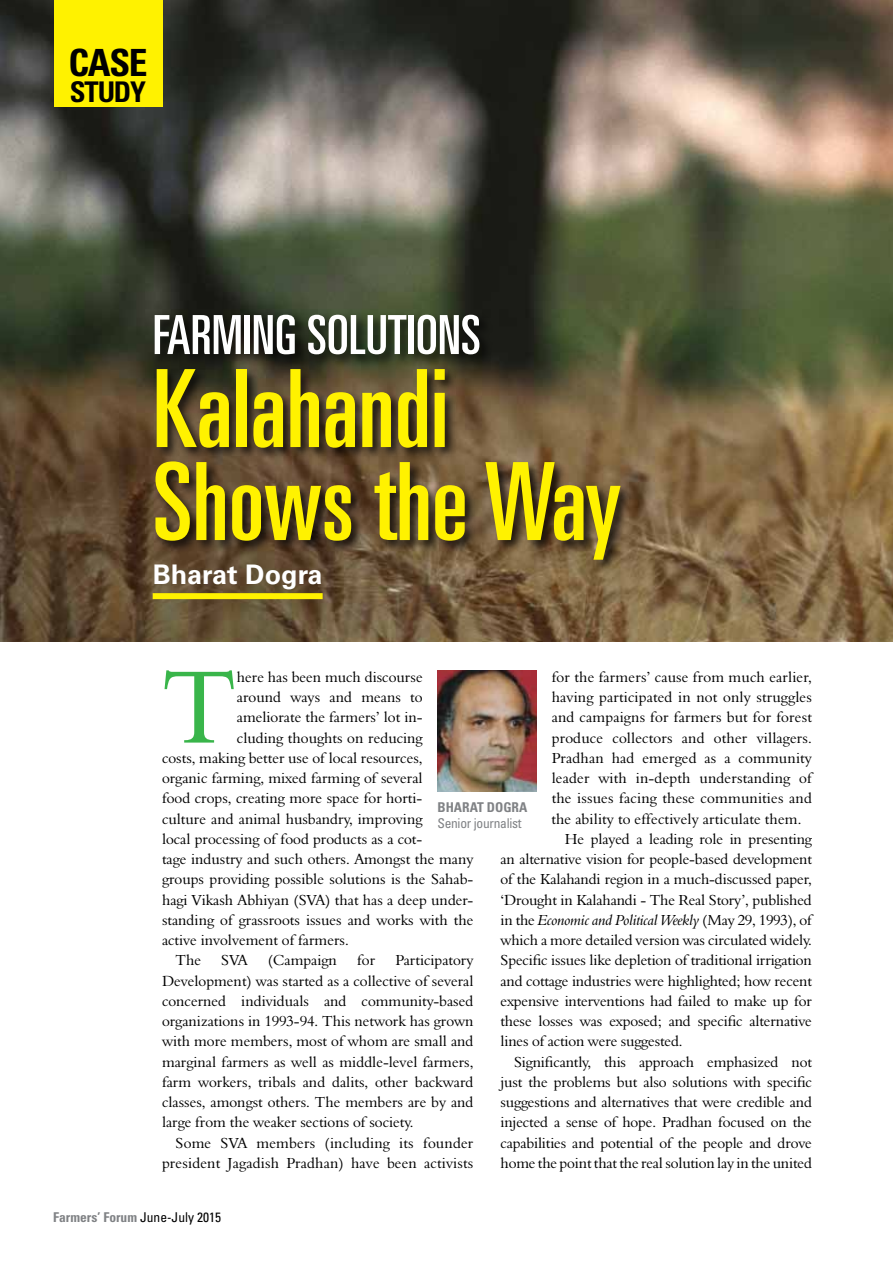
<style>
.page{position:relative;width:893px;height:1263px;background:#fff}
.page>*{position:absolute;margin:0;border:0;box-sizing:border-box;transform-origin:0 0}
.t1{font:ultra-condensed 108px/93px "Univers LT Std";color:#fff200}
.t2{font:106.05px "Aldine 401 BT Roman A";color:#39b54a}
.t3{font:ultra-condensed 54px "Univers LT Std";color:#fff}
.t4{font:700 condensed 37.5px "Univers LT Std";color:#000}
.t5{font:700 condensed 31.5px/30px "Univers LT Std";letter-spacing:-.03em;color:#000}
.t6{font:700 condensed 28.5px "Univers LT Std";color:#000}
.t7{font:700 27px "Univers LT Std";color:#fff}
.t8{font:15px/20.2px "Aldine 401 BT Roman A";color:#000;text-align:justify}
.t9{font:15px "Aldine 401 BT Italic A";letter-spacing:-.01em;color:#000}
.t10{font:700 condensed 13.5px "Univers LT Std";color:#808285}
.t11{font:condensed 13.5px "Univers LT Std";color:#808285}
.s1{font-family:"Aldine 401 BT Roman A"}
.s2{font-weight:400;color:#000}
</style>
<div class="page">
<img style="left:0;top:0;width:893px;height:641px">
<div style="left:54px;top:0;width:108px;height:106px;background:#fff200"></div>
<div style="left:152px;top:312px;width:481px;height:261px;background:#000;opacity:.75"></div>
<img style="left:438px;top:670px;width:99px;height:122px">
<div style="left:153px;top:593px;width:170px;height:6px;background:#fff200"></div>
<h3 class="t5" style="left:66px;top:46px;width:85px">COVER<br>STORY</h3>
<h3 class="t4" style="left:69px;top:40px;width:60px">CASE</h3>
<h3 class="t6" style="left:70px;top:74px;width:78px">STUDY</h3>
<h3 class="t3" style="left:153px;top:304px;width:330px">Farming Solutions</h3>
<h1 class="t1" style="left:153px;top:362px;width:470px">Kalahandi<br>Shows the Way</h1>
<h3 class="t7" style="left:153px;top:559px;width:171px">Bharat Dogra</h3>
<h2 class="t2" style="left:162px;top:642px;width:76px">T</h2>
<p class="t8" style="left:237px;top:666px;width:187px">here has been much discourse</p>
<p class="t8" style="left:552px;top:666px;width:262px">for the farmers’ cause from much earlier,</p>
<p class="t8" style="left:552px;top:687px;width:262px">having participated in not only struggles</p>
<p class="t8" style="left:552px;top:707px;width:262px">and campaigns for farmers but for forest</p>
<p class="t8" style="left:552px;top:727px;width:262px">produce collectors and other villagers.</p>
<p class="t8" style="left:552px;top:747px;width:262px">Pradhan had emerged as a community</p>
<p class="t8" style="left:552px;top:768px;width:262px">leader with in-depth understanding of</p>
<p class="t8" style="left:552px;top:788px;width:262px">the issues facing these communities and</p>
<p class="t8" style="left:551px;top:808px;width:252px">the ability to effectively articulate them.</p>
<p class="t8" style="left:565px;top:828px;width:249px">He played a leading role in presenting</p>
<p class="t8" style="left:500px;top:849px;width:313px">an alternative vision for people-based development</p>
<p class="t8" style="left:500px;top:869px;width:313px">of the Kalahandi region in a much-discussed paper,</p>
<p class="t8" style="left:500px;top:889px;width:313px">‘Drought in Kalahandi - The Real Story’, published</p>
<p class="t9" style="left:500px;top:911px;width:313px"><span class="s1">in the</span> Economic and Political Weekly <span class="s1">(May 29, 1993), of</span></p>
<p class="t8" style="left:500px;top:930px;width:313px">which a more detailed version was circulated widely.<br>Specific issues like depletion of traditional irrigation and cottage industries were highlighted; how recent expensive interventions had failed to make up for these losses was exposed; and specific alternative lines of action were suggested.</p>
<p class="t8" style="left:500px;top:1051px;width:313px;text-indent:14px">Significantly, this approach emphasized not just the problems but also solutions with specific suggestions and alternatives that were credible and injected a sense of hope. Pradhan focused on the capabilities and potential of the people and drove home the point that the real solution lay in the united</p>
<p class="t8" style="left:237px;top:687px;width:187px">around ways and means to</p>
<p class="t8" style="left:237px;top:707px;width:187px">ameliorate the farmers’ lot in-</p>
<p class="t8" style="left:237px;top:727px;width:187px">cluding thoughts on reducing</p>
<p class="t8" style="left:162px;top:747px;width:262px">costs, making better use of local resources,</p>
<p class="t8" style="left:162px;top:768px;width:262px">organic farming, mixed farming of several</p>
<p class="t8" style="left:162px;top:788px;width:262px">food crops, creating more space for horti-</p>
<p class="t8" style="left:162px;top:808px;width:262px">culture and animal husbandry, improving</p>
<p class="t8" style="left:162px;top:828px;width:262px">local processing of food products as a cot-</p>
<p class="t8" style="left:162px;top:849px;width:313px">tage industry and such others. Amongst the many</p>
<p class="t8" style="left:162px;top:869px;width:313px">groups providing possible solutions is the Sahab-</p>
<p class="t8" style="left:162px;top:889px;width:313px">hagi Vikash Abhiyan (SVA) that has a deep under-</p>
<p class="t8" style="left:162px;top:909px;width:313px">standing of grassroots issues and works with the</p>
<p class="t8" style="left:162px;top:930px;width:188px">active involvement of farmers.</p>
<p class="t8" style="left:175px;top:950px;width:27px">The</p>
<p class="t8" style="left:221px;top:950px;width:28px">SVA</p>
<p class="t8" style="left:268px;top:950px;width:71px">(Campaign</p>
<p class="t8" style="left:357px;top:950px;width:20px">for</p>
<p class="t10" style="left:437px;top:798px;width:91px">BHARAT DOG RA</p>
<p class="t11" style="left:437px;top:815px;width:86px">Senior journalist</p>
<p class="t8" style="left:162px;top:950px;width:313px;text-indent:233px">Participatory Development) was started as a collective of several concerned individuals and community-based organizations in 1993-94. This network has grown with more members, most of whom are small and marginal farmers as well as middle-level farmers, farm workers, tribals and dalits, other backward classes, amongst others. The members are by and large from the weaker sections of society.</p>
<p class="t8" style="left:162px;top:1132px;width:313px;text-align:right">Some SVA members (including its founder president Jagadish Pradhan) have been activists</p>
<p class="t10" style="left:53px;top:1209px;width:169px">FARMERS’ FORUM <span class="s2">June-July 2015</span></p>
</div>
